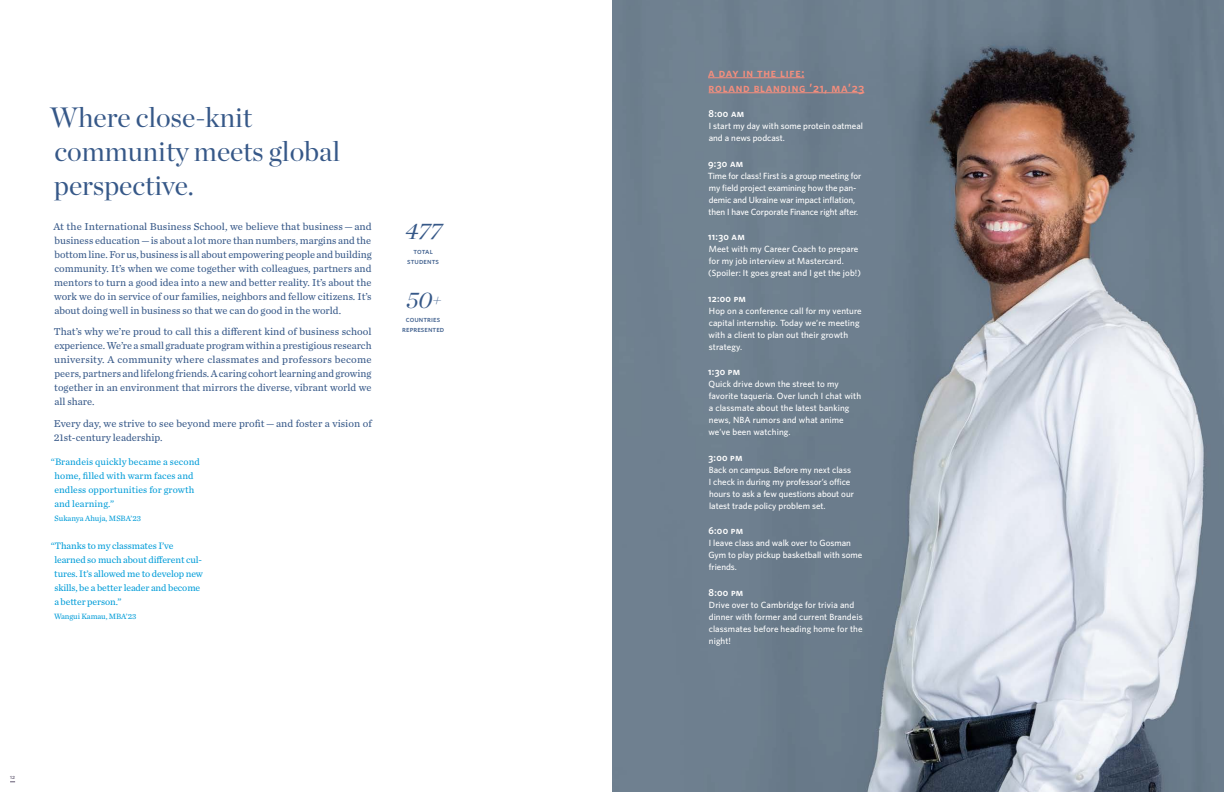
<style>
.page{position:relative;width:1224px;height:792px;background:#fff}
.page>*{position:absolute;margin:0;border:0;box-sizing:border-box;transform-origin:0 0}
.H1--Chronicle_SECTION_TITLES{font:28px/34px "Chronicle Display";color:#365888}
.stats_--__numbers{font:italic 23px "Chronicle Display";color:#365888}
.sidebar_headers--whitney_underline{font:600 12px "Whitney";letter-spacing:.06em;color:#f58e7d}
.text_for_H1--Chronicle_G2{font:10.5px/14px "Chronicle Text G2";color:#365888;text-align:justify}
.sidebar_text_headers{font:600 10px "Whitney";letter-spacing:.025em;color:#fff}
.quotes--cyan{font:9.8px/14px "Chronicle Text G2";letter-spacing:-.01em;color:#009cd8}
.quotes--cyan-2{font:9.8px/14px "Chronicle Text G2";letter-spacing:.01em;color:#009cd8}
.sidebar_text---Whitney{font:500 9px/12px "Whitney";letter-spacing:.005em;color:#fff}
.quoter--cyan{font:8px "Chronicle Text G2";color:#009cd8}
.stats_--_tags{font:500 8px/10px "Whitney";letter-spacing:.01em;color:#365888;text-align:center}
.t1{font:500 6px "Whitney";color:#60576f}
.s1{font-size:17px}
</style>
<div class="page">
<img style="left:612px;top:0;width:612px;height:792px">
<hr style="left:708px;top:77px;width:96px;height:1px;background:#f58e7d">
<hr style="left:709px;top:92px;width:155px;height:1px;background:#f58e7d">
<p class="H1--Chronicle_SECTION_TITLES" style="left:50px;top:98px;width:292px">Where close-knit community meets global perspective.</p>
<p class="text_for_H1--Chronicle_G2" style="left:53px;top:219px;width:320px">At the International Business School, we believe that business — and business education — is about a lot more than numbers, margins and the bottom line. For us, business is all about empowering people and building community. It’s when we come together with colleagues, partners and mentors to turn a good idea into a new and better reality. It’s about the work we do in service of our families, neighbors and fellow citizens. It’s about doing well in business so that we can do good in the world.</p>
<p class="text_for_H1--Chronicle_G2" style="left:54px;top:324px;width:319px">That’s why we’re proud to call this a different kind of business school experience. We’re a small graduate program within a prestigious research university. A community where classmates and professors become peers, partners and lifelong friends. A caring cohort learning and growing together in an environment that mirrors the diverse, vibrant world we all share.</p>
<p class="text_for_H1--Chronicle_G2" style="left:54px;top:415px;width:319px">Every day, we strive to see beyond mere profit — and foster a vision of<br>21st-century leadership.</p>
<p class="quotes--cyan-2" style="left:54px;top:454px;width:147px;text-indent:-3px">“Brandeis quickly became a second home, filled with warm faces and endless opportunities for growth and learning.”</p>
<p class="quoter--cyan" style="left:55px;top:513px;width:88px">Sukanya Ahuja, MSBA’23</p>
<p class="quotes--cyan" style="left:54px;top:538px;width:150px;text-indent:-3px">“Thanks to my classmates I’ve learned so much about different cul&shy;tures. It’s allowed me to develop new skills, be a better leader and become a better person.”</p>
<p class="quoter--cyan" style="left:54px;top:611px;width:84px">Wangui Kamau, MBA’23</p>
<p class="stats_--__numbers" style="left:405px;top:213px;width:38px">477</p>
<p class="stats_--_tags" style="left:407px;top:246px;width:33px">total students</p>
<p class="stats_--__numbers" style="left:406px;top:282px;width:37px">50<span class="s1">+</span></p>
<p class="stats_--_tags" style="left:402px;top:314px;width:44px">countries represented</p>
<p class="t1" style="left:10px;top:773px;width:7px">12</p>
<p class="sidebar_headers--whitney_underline" style="left:708px;top:64px;width:98px">A Day in the Life:</p>
<p class="sidebar_headers--whitney_underline" style="left:709px;top:79px;width:157px">ROLAND BLANDING ’21, MA’23</p>
<p class="sidebar_text_headers" style="left:709px;top:107px;width:37px">8:00 am</p>
<p class="sidebar_text---Whitney" style="left:709px;top:120px;width:156px">I start my day with some protein oatmeal and a news podcast.</p>
<p class="sidebar_text_headers" style="left:708px;top:156px;width:37px">9:30 am</p>
<p class="sidebar_text---Whitney" style="left:708px;top:169px;width:155px">Time for class! First is a group meeting for my field project examining how the pan&shy;demic and Ukraine war impact inflation, then I have Corporate Finance right after.</p>
<p class="sidebar_text_headers" style="left:708px;top:230px;width:38px">11:30 am</p>
<p class="sidebar_text---Whitney" style="left:708px;top:243px;width:154px">Meet with my Career Coach to prepare for my job interview at Mastercard. (Spoiler: It goes great and I get the job!)</p>
<p class="sidebar_text_headers" style="left:708px;top:291px;width:39px">12:00 pm</p>
<p class="sidebar_text---Whitney" style="left:708px;top:304px;width:155px">Hop on a conference call for my venture capital internship. Today we’re meeting with a client to plan out their growth strategy.</p>
<p class="sidebar_text_headers" style="left:708px;top:365px;width:34px">1:30 pm</p>
<p class="sidebar_text---Whitney" style="left:708px;top:378px;width:154px">Quick drive down the street to my favorite taqueria. Over lunch I chat with a classmate about the latest banking news, NBA rumors and what anime we’ve been watching.</p>
<p class="sidebar_text_headers" style="left:708px;top:450px;width:36px">3:00 pm</p>
<p class="sidebar_text---Whitney" style="left:709px;top:463px;width:147px">Back on campus. Before my next class I check in during my professor’s office hours to ask a few questions about our latest trade policy problem set.</p>
<p class="sidebar_text_headers" style="left:708px;top:524px;width:36px">6:00 pm</p>
<p class="sidebar_text---Whitney" style="left:708px;top:537px;width:156px">I leave class and walk over to Gosman<br>Gym to play pickup basketball with some friends.</p>
<p class="sidebar_text_headers" style="left:709px;top:585px;width:36px">8:00 pm</p>
<p class="sidebar_text---Whitney" style="left:709px;top:598px;width:155px">Drive over to Cambridge for trivia and dinner with former and current Brandeis classmates before heading home for the night!</p>
</div>
